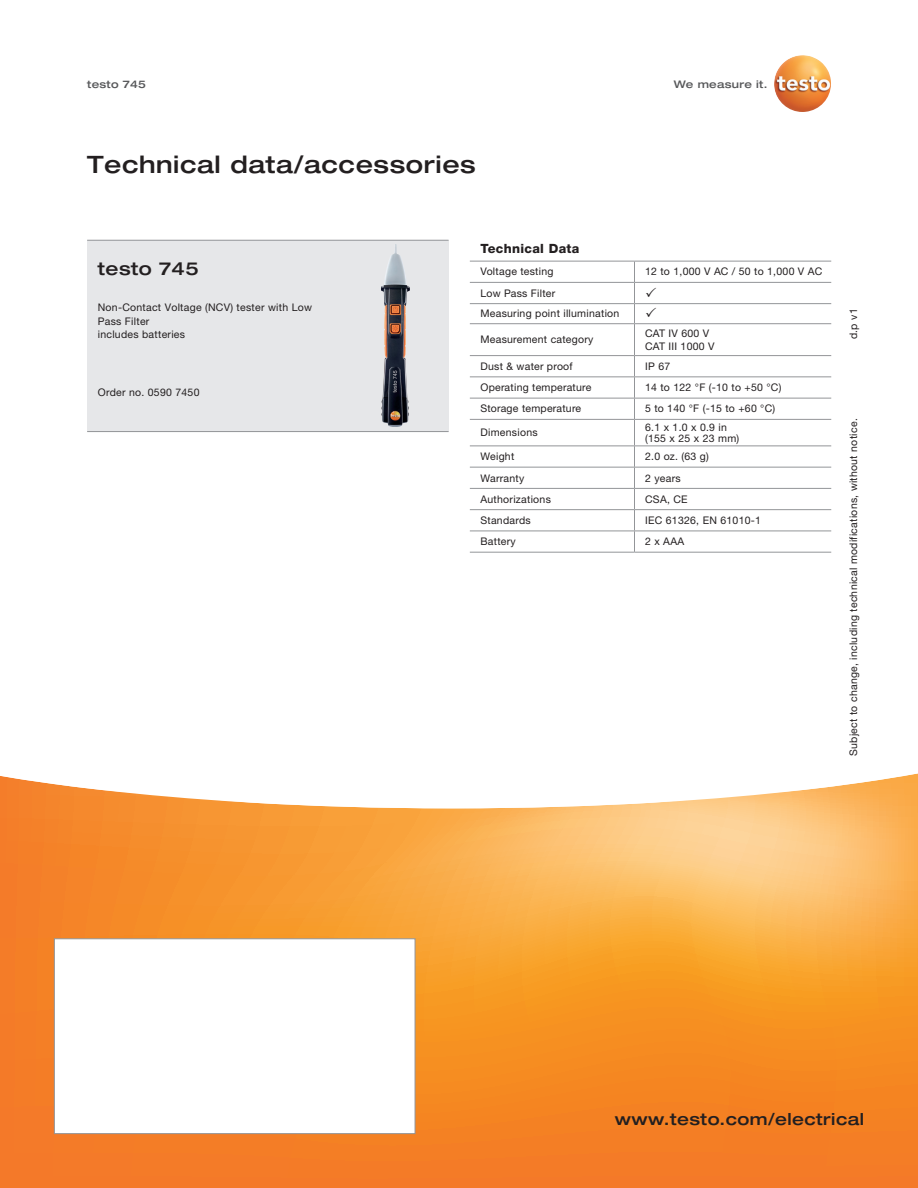
<style>
.page{position:relative;width:918px;height:1188px;background:#fff}
.page>*{position:absolute;margin:0;border:0;box-sizing:border-box;transform-origin:0 0}
.Headline_16pt{font:500 expanded 24px "Helvetica Neue LTW1 G";letter-spacing:.025em;color:#231f20}
.ProductName_P2{font:500 expanded 18px "Helvetica Neue LTW1 G";letter-spacing:.025em;color:#231f20}
.Link_Title{font:500 expanded 16.5px "Helvetica Neue LTW1 G";letter-spacing:.025em;color:#231f20}
.table_product_body{font:800 12.75px "Helvetica Neue LTW1 G";letter-spacing:.025em;color:#231f20}
.table_product_body-2{font:10.5px/13.5px "Helvetica Neue LTW1 G";letter-spacing:.025em;color:#231f20}
.OrderText_P2{font:10.5px/13.5px "Helvetica Neue LTW1 G";letter-spacing:.025em;color:#231f20}
._7pt{font:10.5px "Helvetica Neue LTW1 G";letter-spacing:.025em;color:#231f20}
.Slogan_P2{font:500 expanded 10.5px "Helvetica Neue LTW1 G";letter-spacing:.025em;color:#57585a}
.PageTitleTop_P2{font:500 expanded 10.5px "Helvetica Neue LTW1 G";letter-spacing:.025em;color:#57585a}
</style>
<div class="page">
<svg style="left:0;top:773px;width:918px;height:415px;background:#f79f45"></svg>
<div style="left:87px;top:240px;width:362px;height:191px;background:#e6e7e9"></div>
<img style="left:774px;top:55px;width:57px;height:57px">
<img style="left:381px;top:244px;width:29px;height:183px">
<hr style="left:87px;top:240px;width:362px;height:1px;background:#939598">
<hr style="left:87px;top:431px;width:362px;height:1px;background:#939598">
<div style="left:54px;top:938px;width:361px;height:196px;background:#fff;border:1px solid #939598"></div>
<hr style="left:470px;top:282px;width:165px;height:1px;background:#939598">
<hr style="left:470px;top:303px;width:165px;height:1px;background:#939598">
<hr style="left:470px;top:323px;width:165px;height:1px;background:#939598">
<hr style="left:470px;top:355px;width:165px;height:1px;background:#939598">
<hr style="left:470px;top:376px;width:165px;height:1px;background:#939598">
<hr style="left:470px;top:398px;width:165px;height:1px;background:#939598">
<hr style="left:470px;top:419px;width:165px;height:1px;background:#939598">
<hr style="left:470px;top:446px;width:165px;height:1px;background:#939598">
<hr style="left:470px;top:467px;width:165px;height:1px;background:#939598">
<hr style="left:470px;top:488px;width:165px;height:1px;background:#939598">
<hr style="left:470px;top:509px;width:165px;height:1px;background:#939598">
<hr style="left:470px;top:531px;width:165px;height:1px;background:#939598">
<hr style="left:470px;top:552px;width:165px;height:1px;background:#939598">
<hr style="left:634px;top:282px;width:197px;height:1px;background:#939598">
<hr style="left:634px;top:303px;width:197px;height:1px;background:#939598">
<hr style="left:634px;top:323px;width:197px;height:1px;background:#939598">
<hr style="left:634px;top:324px;width:1px;height:31px;background:#939598">
<hr style="left:634px;top:355px;width:197px;height:1px;background:#939598">
<hr style="left:634px;top:376px;width:197px;height:1px;background:#939598">
<hr style="left:634px;top:398px;width:197px;height:1px;background:#939598">
<hr style="left:634px;top:419px;width:197px;height:1px;background:#939598">
<hr style="left:634px;top:446px;width:197px;height:1px;background:#939598">
<hr style="left:634px;top:467px;width:197px;height:1px;background:#939598">
<hr style="left:634px;top:488px;width:197px;height:1px;background:#939598">
<hr style="left:634px;top:509px;width:197px;height:1px;background:#939598">
<hr style="left:634px;top:531px;width:197px;height:1px;background:#939598">
<svg style="left:634px;top:356px;width:1px;height:196px"></svg>
<hr style="left:634px;top:552px;width:197px;height:1px;background:#939598">
<hr style="left:470px;top:261px;width:165px;height:1px;background:#939598">
<hr style="left:634px;top:261px;width:197px;height:1px;background:#939598">
<svg style="left:634px;top:261px;width:1px;height:62px"></svg>
<p class="PageTitleTop_P2" style="left:87px;top:78px;width:60px">testo 745</p>
<p class="Slogan_P2" style="left:674px;top:78px;width:95px">We measure it.</p>
<p class="Headline_16pt" style="left:87px;top:149px;width:390px">Technical data/accessories</p>
<p class="ProductName_P2" style="left:98px;top:257px;width:102px">testo 745</p>
<p class="OrderText_P2" style="left:98px;top:301px;width:216px">Non-Contact Voltage (NCV) tester with Low<br>Pass Filter</p>
<p class="OrderText_P2" style="left:98px;top:328px;width:89px">includes batteries</p>
<p class="OrderText_P2" style="left:98px;top:386px;width:103px">Order no. 0590 7450</p>
<p class="table_product_body" style="left:480px;top:241px;width:100px">Technical Data</p>
<p class="table_product_body-2" style="left:480px;top:265px;width:75px">Voltage testing</p>
<p class="table_product_body-2" style="left:645px;top:265px;width:179px">12 to 1,000 V AC / 50 to 1,000 V AC</p>
<p class="table_product_body-2" style="left:480px;top:286px;width:76px">Low Pass Filter</p>
<p class="table_product_body-2" style="left:480px;top:307px;width:140px">Measuring point illumination</p>
<p class="table_product_body-2" style="left:480px;top:333px;width:115px">Measurement category</p>
<p class="table_product_body-2" style="left:645px;top:326px;width:71px">CAT IV 600 V<br>CAT III 1000 V</p>
<p class="table_product_body-2" style="left:480px;top:359px;width:94px">Dust &amp; water proof</p>
<p class="table_product_body-2" style="left:645px;top:359px;width:27px">IP 67</p>
<p class="table_product_body-2" style="left:480px;top:381px;width:113px">Operating temperature</p>
<p class="table_product_body-2" style="left:645px;top:381px;width:138px">14 to 122 °F (-10 to +50 °C)</p>
<p class="table_product_body-2" style="left:480px;top:402px;width:102px">Storage temperature</p>
<p class="table_product_body-2" style="left:645px;top:402px;width:132px">5 to 140 °F (-15 to +60 °C)</p>
<p class="table_product_body-2" style="left:480px;top:426px;width:59px">Dimensions</p>
<p class="table_product_body-2" style="left:645px;top:421px;width:83px">6.1 x 1.0 x 0.9 in</p>
<p class="table_product_body-2" style="left:645px;top:431px;width:96px">(155 x 25 x 23 mm)</p>
<p class="table_product_body-2" style="left:480px;top:450px;width:35px">Weight</p>
<p class="table_product_body-2" style="left:645px;top:450px;width:65px">2.0 oz. (63 g)</p>
<p class="table_product_body-2" style="left:480px;top:471px;width:45px">Warranty</p>
<p class="table_product_body-2" style="left:645px;top:471px;width:37px">2 years</p>
<p class="table_product_body-2" style="left:480px;top:492px;width:72px">Authorizations</p>
<p class="table_product_body-2" style="left:645px;top:492px;width:44px">CSA, CE</p>
<p class="table_product_body-2" style="left:480px;top:513px;width:52px">Standards</p>
<p class="table_product_body-2" style="left:645px;top:513px;width:117px">IEC 61326, EN 61010-1</p>
<p class="table_product_body-2" style="left:480px;top:535px;width:37px">Battery</p>
<p class="table_product_body-2" style="left:645px;top:535px;width:41px">2 x AAA</p>
<p class="_7pt" style="left:847px;top:339px;width:32px;rotate:-90deg">d.p v1</p>
<p class="_7pt" style="left:847px;top:756px;width:339px;rotate:-90deg">Subject to change, including technical modifications, without notice.</p>
<p class="Link_Title" style="left:615px;top:1109px;width:251px">www.testo.com/electrical</p>
</div>
